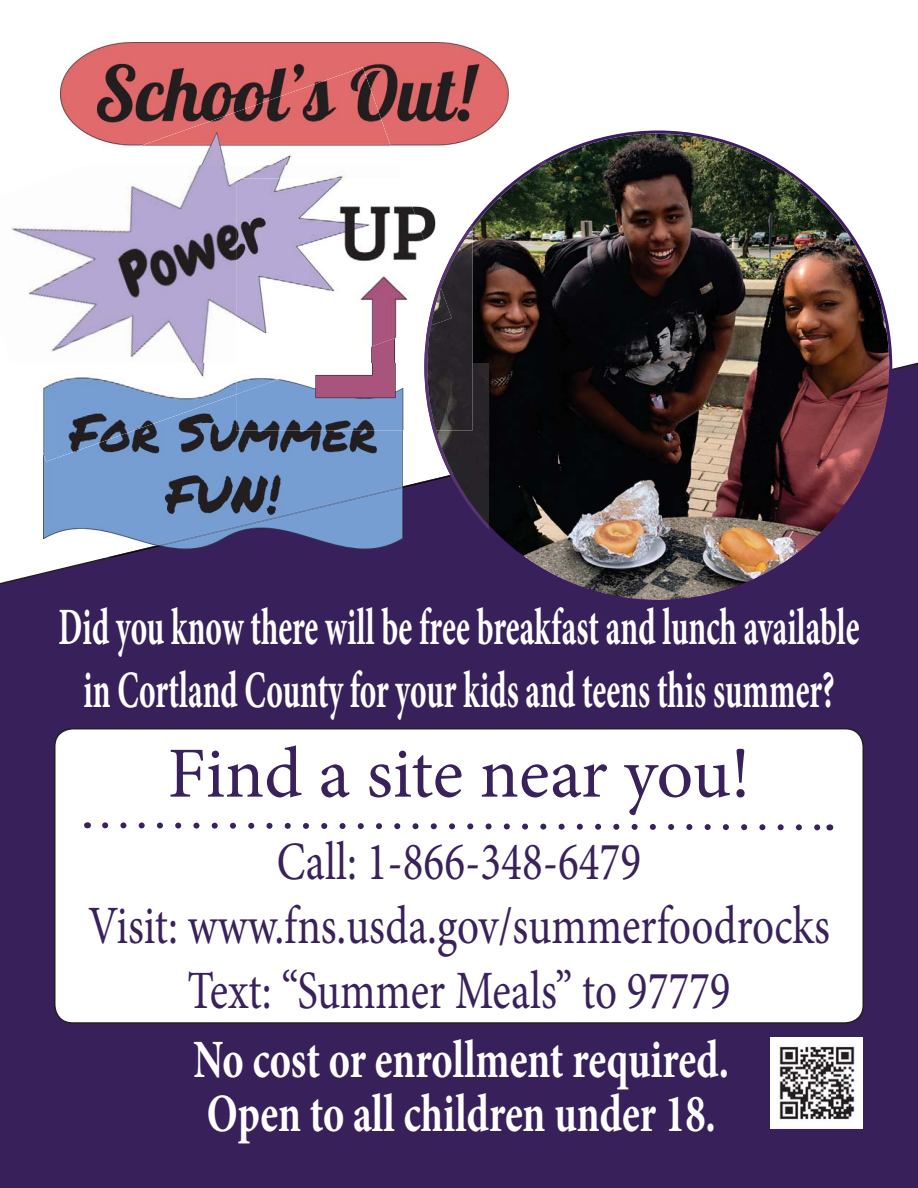
<style>
.page{position:relative;width:918px;height:1188px;background:#fff}
.page>*{position:absolute;margin:0;border:0;box-sizing:border-box;transform-origin:0 0}
.t1{font:72px "Minion Pro";color:#39215b}
.t2{font:54px/64.8px "Minion Pro";color:#39215b;text-align:center;scale:.8 1}
.t3{font:700 54px/54px "Minion Pro";color:#fff;scale:.75 1}
.t4{font:700 52.5px/63px "Minion Pro";color:#fff;text-align:center;scale:.6 1}
</style>
<div class="page">
<div style="left:0;top:357px;width:918px;height:831px;background:#38215b"></div>
<img style="left:424px;top:130px;width:468px;height:473px">
<img style="left:0;top:363px;width:433px;height:194px">
<img style="left:451px;top:530px;width:38px;height:27px">
<img style="left:107px;top:475px;width:326px;height:82px">
<img style="left:110px;top:476px;width:341px;height:81px">
<img style="left:473px;top:363px;width:16px;height:68px">
<img style="left:433px;top:431px;width:56px;height:99px">
<img style="left:59px;top:42px;width:487px;height:123px">
<svg style="left:536px;top:159px;width:10px;height:6px"></svg>
<img style="left:0;top:165px;width:346px;height:198px">
<img style="left:11px;top:363px;width:225px;height:99px">
<img style="left:86px;top:67px;width:311px;height:98px">
<img style="left:439px;top:179px;width:34px;height:44px">
<img style="left:436px;top:363px;width:37px;height:68px">
<img style="left:439px;top:223px;width:34px;height:140px">
<img style="left:236px;top:363px;width:188px;height:68px">
<img style="left:424px;top:363px;width:12px;height:68px">
<img style="left:236px;top:179px;width:203px;height:184px">
<img style="left:441px;top:288px;width:11px;height:37px">
<img style="left:428px;top:283px;width:13px;height:44px">
<img style="left:236px;top:363px;width:89px;height:31px">
<div style="left:55px;top:729px;width:808px;height:294px;background:#fff;border-radius:18px"></div>
<div style="left:54px;top:728px;width:810px;height:296px;border:2px solid #231f20;border-radius:18px"></div>
<svg style="left:102px;top:822px;width:728px;height:9px"></svg>
<img style="left:771px;top:1037px;width:91px;height:92px">
<p class="t4" style="left:59px;top:595px;width:1337px">Did you know there will be free breakfast and lunch available in Cortland County for your kids and teens this summer?</p>
<h1 class="t1" style="left:168px;top:745px;width:584px">Find a site near you!</h1>
<p class="t2" style="left:88px;top:834px;width:929px">Call: 1-866-348-6479<br>Visit: www.fns.usda.gov/summerfoodrocks<br>Text: “Summer Meals” to 97779</p>
<p class="t3" style="left:194px;top:1031px;width:715px">No cost or enrollment required.<br>Open to all children under 18.</p>
</div>
